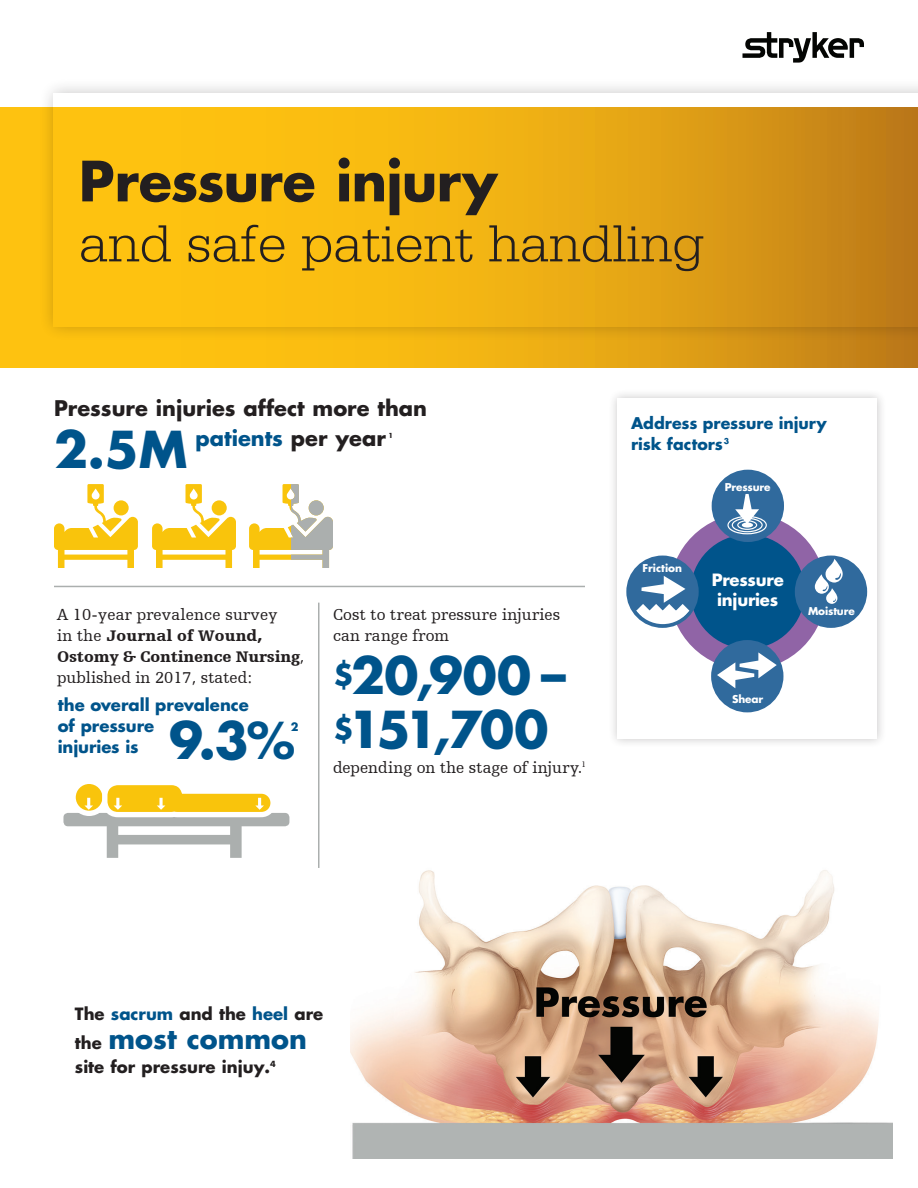
<style>
.page{position:relative;width:918px;height:1188px;background:#fff}
.page>*{position:absolute;margin:0;border:0;box-sizing:border-box;transform-origin:0 0}
.t1{font:300 54px/60px "URW Egyptienne TOT";color:#231f20}
.Stat_Callout{font:700 49.5px/54px "Futura Std";letter-spacing:-.005em;color:#00548b}
.Stat_body_copy{font:700 49.5px "Futura Std";color:#00548b}
.t2{font:700 27px "Futura Std";color:#00548b}
.t3{font:700 21px "Futura Std";color:#231f20}
.t4{font:700 21px "Futura Std";color:#00548b}
.Stat_body_copy-2{font:16.5px/21px "Humanist Slabserif 712 BT";letter-spacing:.005em;color:#231f20}
.product_header{font:16.5px "Humanist Slabserif 712 BT";letter-spacing:.01em;color:#231f20}
.t5{font:700 16.5px "Futura Std";color:#231f20}
.Stat_body_copy-3{font:700 16.5px/21px "Futura Std";letter-spacing:-.005em;color:#00548b}
.t6{font:700 16.5px "Futura Std";letter-spacing:-.015em;color:#fff}
.product_header-2{font:900 16.2px/21px "Humanist Slabserif 712 BT";letter-spacing:-.01em;color:#231f20}
.subhead{font:700 15.75px/20.2px "Futura Std";color:#00548b}
.Stat_body_copy-4{font:700 11.25px "Futura Std";color:#00548b}
.t7{font:700 10.5px "Futura Std";letter-spacing:-.015em;color:#fff}
.t8{font:700 6.75px "Futura Std";color:#231f20}
.s1{font-family:"Futura Std";font-weight:700}
.s2{color:#231f20}
.s3{font-weight:400;font-size:16.5px}
.s4{font-weight:400}
.s5{color:#00548b}
.s6{font-size:16.5px;color:#231f20}
</style>
<div class="page">
<svg style="left:54px;top:484px;width:84px;height:84px"></svg>
<svg style="left:152px;top:484px;width:84px;height:84px"></svg>
<svg style="left:249px;top:484px;width:84px;height:84px"></svg>
<hr style="left:54px;top:586px;width:531px;height:1px;background:#abafae">
<svg style="left:743px;top:32px;width:121px;height:31px"></svg>
<div style="left:39px;top:78px;width:879px;height:263px;background:#231f20;opacity:.25"></div>
<div style="left:54px;top:93px;width:864px;height:233px;background:#fff"></div>
<svg style="left:0;top:107px;width:918px;height:260px;background:#eaac13"></svg>
<div style="left:608px;top:389px;width:279px;height:360px;background:#231f20;opacity:.25"></div>
<div style="left:618px;top:399px;width:259px;height:340px;background:#fff"></div>
<div style="left:669px;top:513px;width:157px;height:157px;background:#9064a6;border-radius:50%"></div>
<div style="left:691px;top:534px;width:114px;height:115px;background:#00548b;border-radius:50%"></div>
<div style="left:626px;top:556px;width:73px;height:72px;background:#306a9d;border-radius:50%"></div>
<svg style="left:636px;top:576px;width:53px;height:48px"></svg>
<div style="left:712px;top:470px;width:72px;height:72px;background:#306a9d;border-radius:50%"></div>
<svg style="left:727px;top:494px;width:40px;height:40px"></svg>
<div style="left:711px;top:640px;width:72px;height:72px;background:#306a9d;border-radius:50%"></div>
<svg style="left:717px;top:652px;width:60px;height:36px"></svg>
<div style="left:795px;top:556px;width:72px;height:72px;background:#306a9d;border-radius:50%"></div>
<svg style="left:815px;top:559px;width:28px;height:45px"></svg>
<hr style="left:318px;top:603px;width:2px;height:265px;background:#abafae">
<img style="left:351px;top:870px;width:541px;height:288px">
<div style="left:63px;top:813px;width:226px;height:13px;background:#abafae;border-radius:4px"></div>
<svg style="left:73px;top:781px;width:32px;height:32px"></svg>
<div style="left:70px;top:779px;width:38px;height:37px;border:5px solid #fff;border-radius:50%"></div>
<svg style="left:84px;top:798px;width:9px;height:12px"></svg>
<svg style="left:100px;top:783px;width:178px;height:75px"></svg>
<p class="t1" style="left:79px;top:154px;width:627px"><span class="s1">Pressure injury<br></span>and safe patient handling</p>
<p class="t3" style="left:54px;top:394px;width:375px">Pressure injuries affect more than</p>
<p class="Stat_Callout" style="left:54px;top:422px;width:135px">2.5M</p>
<p class="t4" style="left:195px;top:424px;width:192px">patients <span class="s2">per year</span></p>
<p class="t8" style="left:388px;top:431px;width:6px">1</p>
<p class="product_header" style="left:57px;top:605px;width:222px">A 10-year prevalence survey</p>
<p class="product_header-2" style="left:57px;top:625px;width:249px"><span class="s3">in the</span> Journal of Wound,<br>Ostomy &amp; Continence Nursing<span class="s4">,</span></p>
<p class="product_header" style="left:57px;top:668px;width:197px">published in 2017, stated:</p>
<p class="Stat_body_copy-3" style="left:58px;top:694px;width:193px">the overall prevalence of pressure<br>injuries is</p>
<p class="Stat_body_copy" style="left:169px;top:708px;width:128px">9.3%</p>
<p class="Stat_body_copy-4" style="left:291px;top:719px;width:9px">2</p>
<p class="Stat_body_copy-2" style="left:333px;top:604px;width:229px">Cost to treat pressure injuries can range from</p>
<p class="Stat_Callout" style="left:333px;top:648px;width:234px"><sup>$</sup>20,900 – <sup>$</sup>151,700</p>
<p class="Stat_body_copy-2" style="left:333px;top:756px;width:255px">depending on the stage of injury.<sup>1</sup></p>
<p class="subhead" style="left:631px;top:413px;width:197px">Address pressure injury risk factors<sup>3</sup></p>
<p class="t7" style="left:643px;top:562px;width:41px">Friction</p>
<p class="t7" style="left:725px;top:481px;width:47px">Pressure</p>
<p class="t6" style="left:712px;top:569px;width:74px">Pressure</p>
<p class="t6" style="left:717px;top:589px;width:63px">injuries</p>
<p class="t7" style="left:808px;top:604px;width:48px">Moisture</p>
<p class="t7" style="left:732px;top:692px;width:33px">Shear</p>
<p class="t5" style="left:75px;top:1003px;width:250px">The <span class="s5">sacrum</span> and the <span class="s5">heel</span> are</p>
<p class="t2" style="left:75px;top:1021px;width:234px"><span class="s6">the</span> most common</p>
<p class="t5" style="left:75px;top:1056px;width:202px">site for pressure injuy.<sup>4</sup></p>
</div>
